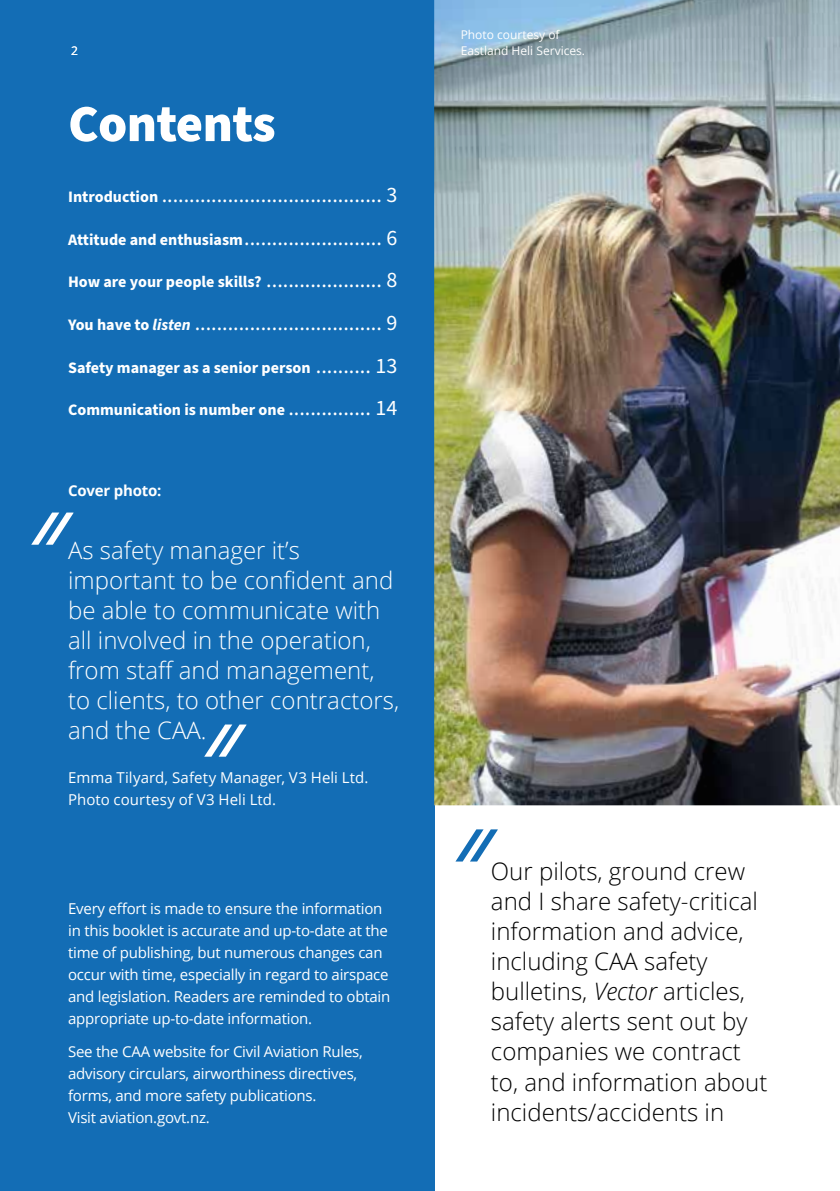
<style>
.page{position:relative;width:840px;height:1191px;background:#fff}
.page>*{position:absolute;margin:0;border:0;box-sizing:border-box;transform-origin:0 0}
.H1_White_-_Contents{font:900 52px "Source Sans Pro";letter-spacing:-.01em;color:#fff}
.Intro_Black__span_co{font:300 24px/30px "Open Sans";color:#000}
.Intro_Black__span_co-2{font:300 24px/30px "Open Sans";color:#fff}
.t1{font:22px "Source Sans Pro";color:#fff}
.t2{font:700 16px "Source Sans Pro";color:#fff}
.www_style{font:15px/22px "Open Sans";letter-spacing:-.015em;color:#fff}
.Body{font:15px/22px "Open Sans";letter-spacing:.005em;color:#fff}
.www_style-2{font:700 15px "Open Sans";letter-spacing:-.015em;color:#fff}
.Captions{font:12px/16px "Open Sans";color:#fff}
.Folio_White{font:12px "Open Sans";color:#fff}
.s1{font-weight:700;font-size:16px}
.s2{font-weight:400;font-size:22px}
.s3{font-weight:700;font-style:italic;font-size:16px}
.s4{font-style:italic}
</style>
<div class="page">
<div style="left:0;top:0;width:434px;height:1191px;background:#136db5"></div>
<svg style="left:31px;top:512px;width:43px;height:33px"></svg>
<svg style="left:204px;top:724px;width:42px;height:32px"></svg>
<img style="left:434px;top:0;width:405px;height:805px">
<svg style="left:456px;top:829px;width:41px;height:32px"></svg>
<p class="Folio_White" style="left:71px;top:42px;width:8px">2</p>
<p class="H1_White_-_Contents" style="left:68px;top:88px;width:209px">Contents</p>
<p class="t1" style="left:68px;top:180px;width:330px"><span class="s1">Introduction</span> ........................................ 3</p>
<p class="t1" style="left:68px;top:223px;width:330px"><span class="s1">Attitude and enthusiasm</span>......................... 6</p>
<p class="t2" style="left:68px;top:271px;width:330px">How are your people skills? <span class="s2">..................... 8</span></p>
<p class="t1" style="left:68px;top:308px;width:330px"><span class="s1">You have to</span> <span class="s3">listen</span> .................................. 9</p>
<p class="t2" style="left:68px;top:356px;width:330px">Safety manager as a senior person <span class="s2">.......... 13</span></p>
<p class="t2" style="left:68px;top:399px;width:330px">Communication is number one <span class="s2">............... 14</span></p>
<p class="www_style-2" style="left:68px;top:480px;width:95px">Cover photo:</p>
<p class="Intro_Black__span_co-2" style="left:68px;top:534px;width:332px">As safety manager it’s important to be confident and be able to communicate with all involved in the operation, from staff and management, to clients, to other contractors, and the CAA.</p>
<p class="Body" style="left:68px;top:766px;width:301px">Emma Tilyard, Safety Manager, V3 Heli Ltd.<br>Photo courtesy of V3 Heli Ltd.</p>
<p class="www_style" style="left:68px;top:896px;width:323px">Every effort is made to ensure the information in this booklet is accurate and up-to-date at the time of publishing, but numerous changes can occur with time, especially in regard to airspace and legislation. Readers are reminded to obtain appropriate up-to-date information.</p>
<p class="www_style" style="left:68px;top:1040px;width:296px">See the CAA website for Civil Aviation Rules, advisory circulars, airworthiness directives, forms, and more safety publications.<br>Visit aviation.govt.nz.</p>
<p class="Captions" style="left:460px;top:27px;width:126px">Photo courtesy of<br>Eastland Heli Services.</p>
<p class="Intro_Black__span_co" style="left:490px;top:856px;width:278px">Our pilots, ground crew and I share safety-critical information and advice, including CAA safety bulletins, <span class="s4">Vector</span> articles, safety alerts sent out by companies we contract to, and information about incidents/accidents in</p>
</div>
